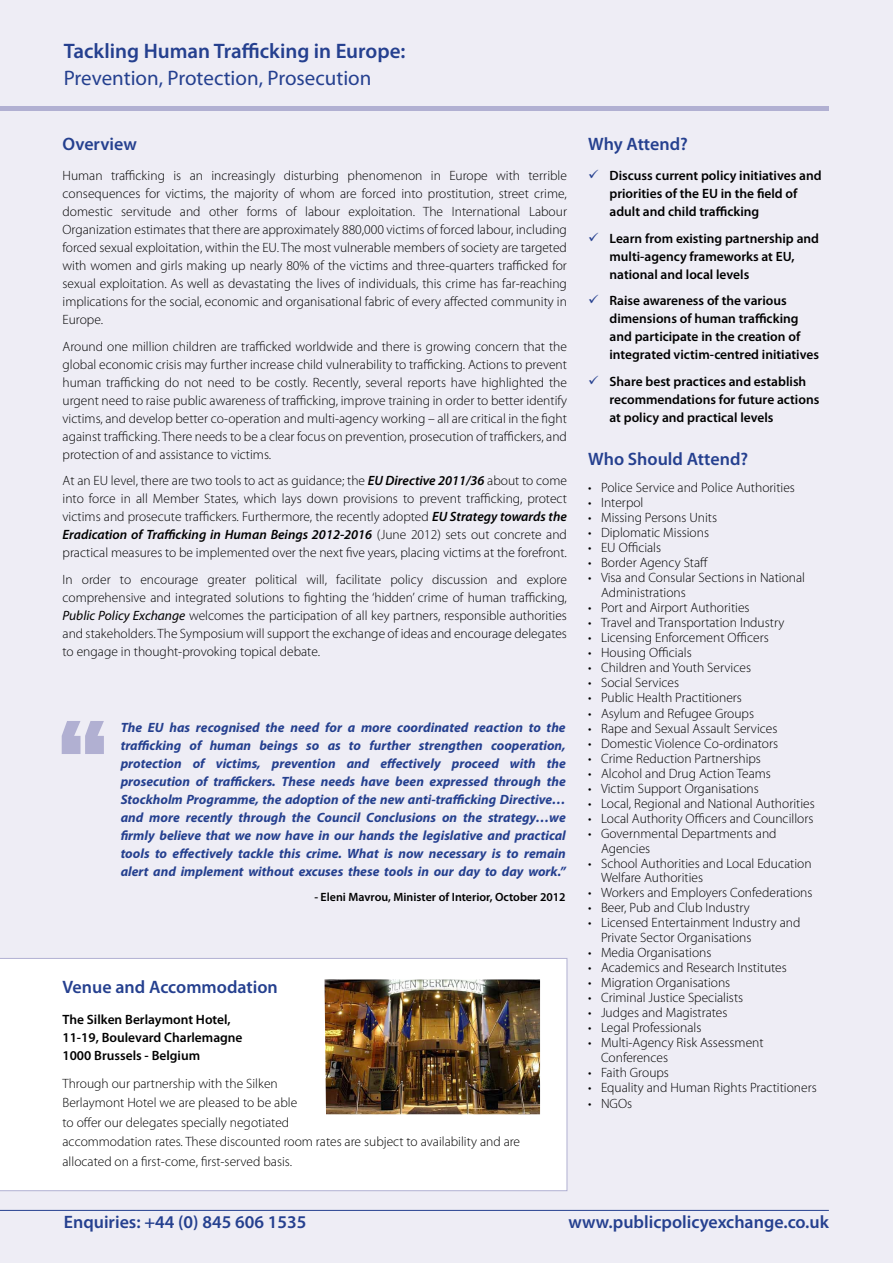
<style>
.page{position:relative;width:893px;height:1263px;background:#eeedf5}
.page>*{position:absolute;margin:0;border:0;box-sizing:border-box;transform-origin:0 0}
.t1{font:600 21px "Myriad Pro";color:#25408f}
.t2{font:21px "Myriad Pro";color:#25408f}
.t3{font:600 18px "Myriad Pro";color:#25408f}
.t4{font:300 13.5px/18px "Myriad Pro";color:#000}
.t5{font:italic 700 13.5px/18px "Myriad Pro";color:#25408f;text-align:justify}
.t6{font:600 13.5px/18px "Myriad Pro";color:#000}
.t7{font:600 12px "Myriad Pro";color:#000}
.s1{font-weight:600;font-style:italic}
.s2{font-weight:400;font-style:italic}
</style>
<div class="page">
<hr style="left:0;top:1210px;width:829px;height:1px;background:#25408f">
<div style="left:0;top:106px;width:829px;height:5px;background:#b1b0d2"></div>
<svg style="left:62px;top:721px;width:42px;height:33px"></svg>
<div style="left:0;top:958px;width:567px;height:233px;background:#fff"></div>
<img style="left:324px;top:979px;width:216px;height:135px">
<h1 class="t1" style="left:64px;top:38px;width:343px">Tackling Human Trafficking in Europe:</h1>
<h1 class="t2" style="left:64px;top:65px;width:309px">Prevention, Protection, Prosecution</h1>
<h2 class="t3" style="left:63px;top:132px;width:76px">Overview</h2>
<p class="t4" style="left:63px;top:167px;width:506px;text-align:justify">Human trafficking is an increasingly disturbing phenomenon in Europe with terrible consequences for victims, the majority of whom are forced into prostitution, street crime, domestic servitude and other forms of labour exploitation. The International Labour Organization estimates that there are approximately 880,000 victims of forced labour, including forced sexual exploitation, within the EU. The most vulnerable members of society are targeted with women and girls making up nearly 80% of the victims and three-quarters trafficked for sexual exploitation. As well as devastating the lives of individuals, this crime has far-reaching implications for the social, economic and organisational fabric of every affected community in Europe.</p>
<p class="t4" style="left:63px;top:338px;width:506px;text-align:justify">Around one million children are trafficked worldwide and there is growing concern that the global economic crisis may further increase child vulnerability to trafficking. Actions to prevent human trafficking do not need to be costly. Recently, several reports have highlighted the urgent need to raise public awareness of trafficking, improve training in order to better identify victims, and develop better co-operation and multi-agency working – all are critical in the fight against trafficking. There needs to be a clear focus on prevention, prosecution of traffickers, and protection of and assistance to victims.</p>
<p class="t4" style="left:63px;top:472px;width:506px;text-align:justify">At an EU level, there are two tools to act as guidance; the <span class="s1">EU Directive 2011/36</span> about to come into force in all Member States, which lays down provisions to prevent trafficking, protect victims and prosecute traffickers. Furthermore, the recently adopted <span class="s1">EU Strategy towards the Eradication of Trafficking in Human Beings 2012-2016</span> (June 2012) sets out concrete and practical measures to be implemented over the next five years, placing victims at the forefront.</p>
<p class="t4" style="left:63px;top:570px;width:506px;text-align:justify">In order to encourage greater political will, facilitate policy discussion and explore comprehensive and integrated solutions to fighting the ‘hidden’ crime of human trafficking, <span class="s2">Public Policy Exchange</span> welcomes the participation of all key partners, responsible authorities and stakeholders. The Symposium will support the exchange of ideas and encourage delegates to engage in thought-provoking topical debate.</p>
<p class="t5" style="left:121px;top:717px;width:447px">The EU has recognised the need for a more coordinated reaction to the trafficking of human beings so as to further strengthen cooperation, protection of victims, prevention and effectively proceed with the prosecution of traffickers. These needs have been expressed through the Stockholm Programme, the adoption of the new anti-trafficking Directive… and more recently through the Council Conclusions on the strategy…we firmly believe that we now have in our hands the legislative and practical tools to effectively tackle this crime. What is now necessary is to remain alert and implement without excuses these tools in our day to day work.”</p>
<p class="t7" style="left:314px;top:890px;width:253px">- Eleni Mavrou, Minister of Interior, October 2012</p>
<h2 class="t3" style="left:63px;top:975px;width:217px">Venue and Accommodation</h2>
<p class="t6" style="left:63px;top:1010px;width:182px">The Silken Berlaymont Hotel,<br>11-19, Boulevard Charlemagne<br>1000 Brussels - Belgium</p>
<p class="t4" style="left:63px;top:1074px;width:459px;line-height:19.5px">Through our partnership with the Silken<br>Berlaymont Hotel we are pleased to be able<br>to offer our delegates specially negotiated<br>accommodation rates. These discounted room rates are subject to availability and are allocated on a first-come, first-served basis.</p>
<h2 class="t3" style="left:588px;top:132px;width:101px">Why Attend?</h2>
<p class="t6" style="left:609px;top:166px;width:214px">Discuss current policy initiatives and priorities of the EU in the field of adult and child trafficking</p>
<p class="t6" style="left:609px;top:229px;width:211px">Learn from existing partnership and multi-agency frameworks at EU, national and local levels</p>
<p class="t6" style="left:609px;top:291px;width:211px">Raise awareness of the various dimensions of human trafficking and participate in the creation of integrated victim-centred initiatives</p>
<p class="t6" style="left:609px;top:372px;width:211px">Share best practices and establish recommendations for future actions at policy and practical levels</p>
<h2 class="t3" style="left:588px;top:447px;width:161px">Who Should Attend?</h2>
<p class="t4" style="left:588px;top:478px;width:208px">• Police Service and Police Authorities</p>
<p class="t4" style="left:588px;top:494px;width:57px">• Interpol</p>
<p class="t4" style="left:588px;top:509px;width:130px">• Missing Persons Units</p>
<p class="t4" style="left:588px;top:524px;width:122px">• Diplomatic Missions</p>
<p class="t4" style="left:588px;top:539px;width:74px">• EU Officials</p>
<p class="t4" style="left:588px;top:554px;width:122px">• Border Agency Staff</p>
<p class="t4" style="left:601px;top:571px;width:206px;line-height:14.2px;text-indent:-13px">• Visa and Consular Sections in National<br>Administrations</p>
<p class="t4" style="left:588px;top:598px;width:163px">• Port and Airport Authorities</p>
<p class="t4" style="left:588px;top:614px;width:198px">• Travel and Transportation Industry</p>
<p class="t4" style="left:588px;top:629px;width:182px">• Licensing Enforcement Officers</p>
<p class="t4" style="left:588px;top:644px;width:105px">• Housing Officials</p>
<p class="t4" style="left:588px;top:659px;width:164px">• Children and Youth Services</p>
<p class="t4" style="left:588px;top:674px;width:92px">• Social Services</p>
<p class="t4" style="left:588px;top:689px;width:155px">• Public Health Practitioners</p>
<p class="t4" style="left:588px;top:704px;width:167px">• Asylum and Refugee Groups</p>
<p class="t4" style="left:588px;top:719px;width:191px">• Rape and Sexual Assault Services</p>
<p class="t4" style="left:588px;top:734px;width:191px">• Domestic Violence Co-ordinators</p>
<p class="t4" style="left:588px;top:749px;width:174px">• Crime Reduction Partnerships</p>
<p class="t4" style="left:588px;top:765px;width:184px">• Alcohol and Drug Action Teams</p>
<p class="t4" style="left:588px;top:780px;width:172px">• Victim Support Organisations</p>
<p class="t4" style="left:588px;top:795px;width:228px">• Local, Regional and National Authorities</p>
<p class="t4" style="left:588px;top:810px;width:227px">• Local Authority Officers and Councillors</p>
<p class="t4" style="left:601px;top:827px;width:177px;line-height:14.2px;text-indent:-13px">• Governmental Departments and<br>Agencies</p>
<p class="t4" style="left:601px;top:856px;width:212px;line-height:14.2px;text-indent:-13px">• School Authorities and Local Education<br>Welfare Authorities</p>
<p class="t4" style="left:588px;top:884px;width:226px">• Workers and Employers Confederations</p>
<p class="t4" style="left:588px;top:899px;width:163px">• Beer, Pub and Club Industry</p>
<p class="t4" style="left:601px;top:916px;width:201px;line-height:14.2px;text-indent:-13px">• Licensed Entertainment Industry and<br>Private Sector Organisations</p>
<p class="t4" style="left:588px;top:943px;width:125px">• Media Organisations</p>
<p class="t4" style="left:588px;top:958px;width:200px">• Academics and Research Institutes</p>
<p class="t4" style="left:588px;top:974px;width:144px">• Migration Organisations</p>
<p class="t4" style="left:588px;top:989px;width:156px">• Criminal Justice Specialists</p>
<p class="t4" style="left:588px;top:1004px;width:141px">• Judges and Magistrates</p>
<p class="t4" style="left:588px;top:1019px;width:115px">• Legal Professionals</p>
<p class="t4" style="left:601px;top:1036px;width:164px;line-height:14.2px;text-indent:-13px">• Multi-Agency Risk Assessment<br>Conferences</p>
<p class="t4" style="left:588px;top:1063px;width:82px">• Faith Groups</p>
<p class="t4" style="left:588px;top:1078px;width:230px">• Equality and Human Rights Practitioners</p>
<p class="t4" style="left:588px;top:1095px;width:45px">• NGOs</p>
<h2 class="t3" style="left:64px;top:1210px;width:244px">Enquiries: +44 (0) 845 606 1535</h2>
<h2 class="t3" style="left:568px;top:1210px;width:262px">www.publicpolicyexchange.co.uk</h2>
</div>
